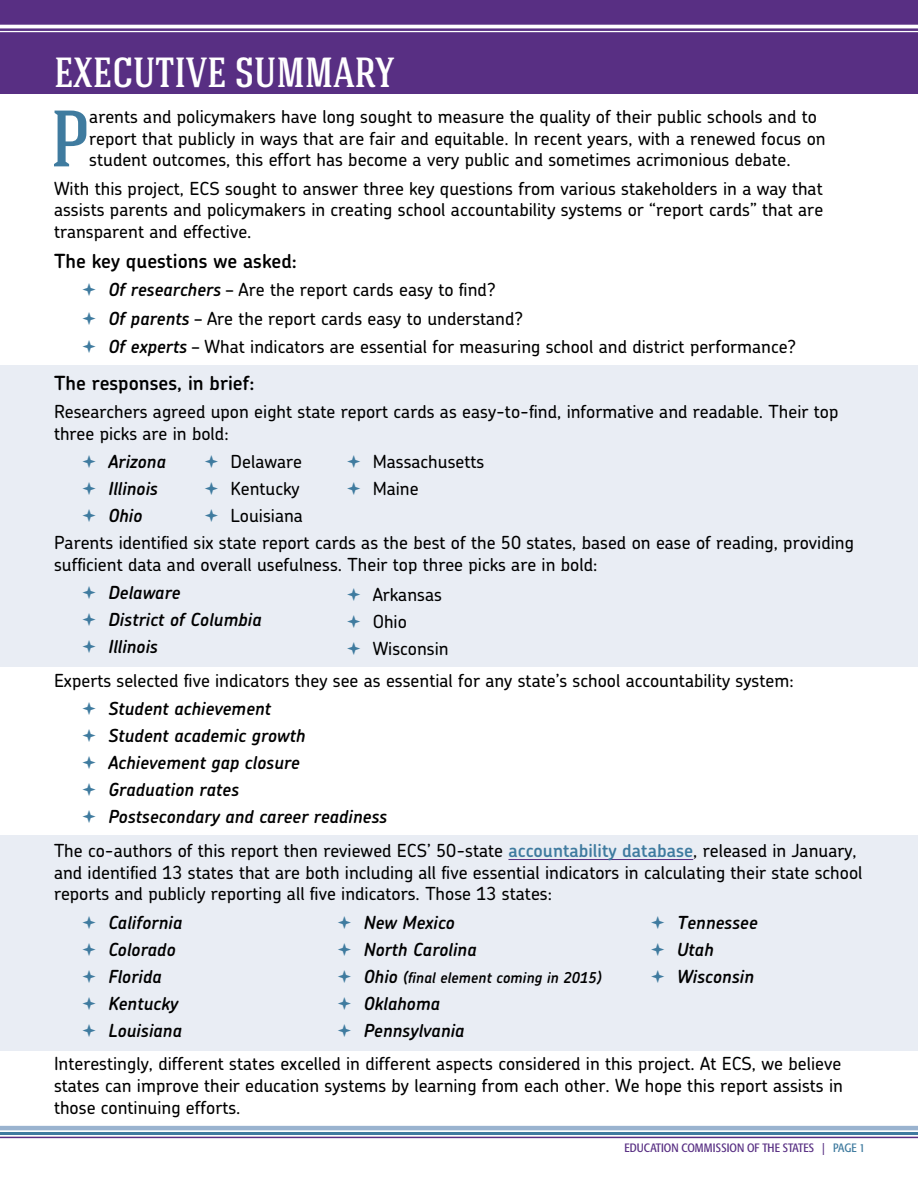
<style>
.page{position:relative;width:918px;height:1188px;background:#fff}
.page>*{position:absolute;margin:0;border:0;box-sizing:border-box;transform-origin:0 0}
.t1{font:500 79.65px "Hagin Caps";color:#3f7b9f}
.t2{font:500 42px "Hagin Caps";color:#fff}
.t3{font:600 19.5px "Chevin";color:#000}
.t4{font:500 18px/21.6px "Chevin";color:#000}
.t5{font:italic 600 18px/27px "Chevin";color:#000}
.t6{font:italic 600 15px "Chevin";color:#000}
.t7{font:condensed 12px "Formata";color:#582f83}
.s1{font-weight:600;font-style:italic}
.s2{font-weight:600;color:#3f7b9f}
.s3{font-size:18px}
.s4{color:#3f7b9f}
</style>
<div class="page">
<hr style="left:0;top:1126px;width:918px;height:4px;background:#9ab3cf">
<hr style="left:0;top:1132px;width:918px;height:3px;background:#3f7b9f">
<hr style="left:0;top:1137px;width:918px;height:1px;background:#582f83">
<div style="left:0;top:365px;width:918px;height:301px;background:#e9edf4"></div>
<div style="left:0;top:835px;width:918px;height:216px;background:#e9edf4"></div>
<div style="left:0;top:0;width:918px;height:94px;background:#582f83"></div>
<hr style="left:0;top:31px;width:918px;height:1px;background:#fff">
<hr style="left:0;top:25px;width:918px;height:3px;background:#fff">
<hr style="left:508px;top:859px;width:185px;height:1px;background:#582f83">
<h2 class="t2" style="left:54px;top:46px;width:342px">EXECUTIVE SUMMARY</h2>
<h1 class="t1" style="left:51px;top:88px;width:40px">P</h1>
<p class="t4" style="left:89px;top:106px;width:738px">arents and policymakers have long sought to measure the quality of their public schools and to report that publicly in ways that are fair and equitable. In recent years, with a renewed focus on student outcomes, this effort has become a very public and sometimes acrimonious debate.</p>
<p class="t4" style="left:54px;top:177px;width:771px;text-align:justify">With this project, ECS sought to answer three key questions from various stakeholders in a way that assists parents and policymakers in creating school accountability systems or “report cards” that are transparent and effective.</p>
<p class="t3" style="left:54px;top:248px;width:245px">The key questions we asked:</p>
<p class="t4" style="left:108px;top:275px;width:690px;line-height:28.3px"><span class="s1">Of researchers</span> – Are the report cards easy to find?<br><span class="s1">Of parents</span> – Are the report cards easy to understand?<br><span class="s1">Of experts</span> – What indicators are essential for measuring school and district performance?</p>
<p class="t3" style="left:54px;top:370px;width:202px">The responses, in brief:</p>
<p class="t4" style="left:54px;top:401px;width:786px">Researchers agreed upon eight state report cards as easy-to-find, informative and readable. Their top three picks are in bold:</p>
<p class="t5" style="left:108px;top:448px;width:59px">Arizona<br>Illinois<br>Ohio</p>
<p class="t4" style="left:54px;top:532px;width:801px">Parents identified six state report cards as the best of the 50 states, based on ease of reading, providing sufficient data and overall usefulness. Their top three picks are in bold:</p>
<p class="t5" style="left:108px;top:579px;width:155px">Delaware<br>District of Columbia<br>Illinois</p>
<p class="t4" style="left:54px;top:669px;width:741px">Experts selected five indicators they see as essential for any state’s school accountability system:</p>
<p class="t5" style="left:108px;top:695px;width:281px">Student achievement<br>Student academic growth<br>Achievement gap closure<br>Graduation rates<br>Postsecondary and career readiness</p>
<p class="t4" style="left:54px;top:840px;width:810px">The co-authors of this report then reviewed ECS’ 50-state <span class="s2">accountability database</span>, released in January, and identified 13 states that are both including all five essential indicators in calculating their state school reports and publicly reporting all five indicators. Those 13 states:</p>
<p class="t5" style="left:108px;top:908px;width:76px">California<br>Colorado<br>Florida<br>Kentucky<br>Louisiana</p>
<p class="t4" style="left:54px;top:1053px;width:791px;text-align:justify">Interestingly, different states excelled in different aspects considered in this project. At ECS, we believe states can improve their education systems by learning from each other. We hope this report assists in those continuing efforts.</p>
<p class="t4" style="left:231px;top:447px;width:74px;line-height:27px">Delaware<br>Kentucky<br>Louisiana</p>
<p class="t4" style="left:373px;top:447px;width:113px;line-height:27px">Massachusetts<br>Maine</p>
<p class="t4" style="left:373px;top:581px;width:78px;line-height:27px">Arkansas<br>Ohio<br>Wisconsin</p>
<p class="t5" style="left:363px;top:909px;width:115px">New Mexico<br>North Carolina</p>
<p class="t6" style="left:363px;top:968px;width:240px"><span class="s3">Ohio</span> (final element coming in 2015)</p>
<p class="t5" style="left:363px;top:990px;width:103px">Oklahoma<br>Pennsylvania</p>
<p class="t5" style="left:677px;top:909px;width:82px">Tennessee<br>Utah<br>Wisconsin</p>
<p class="t7" style="left:624px;top:1141px;width:242px">EDUCATION COMMISSION OF THE STATES | <span class="s4">PAGE 1</span></p>
</div>
